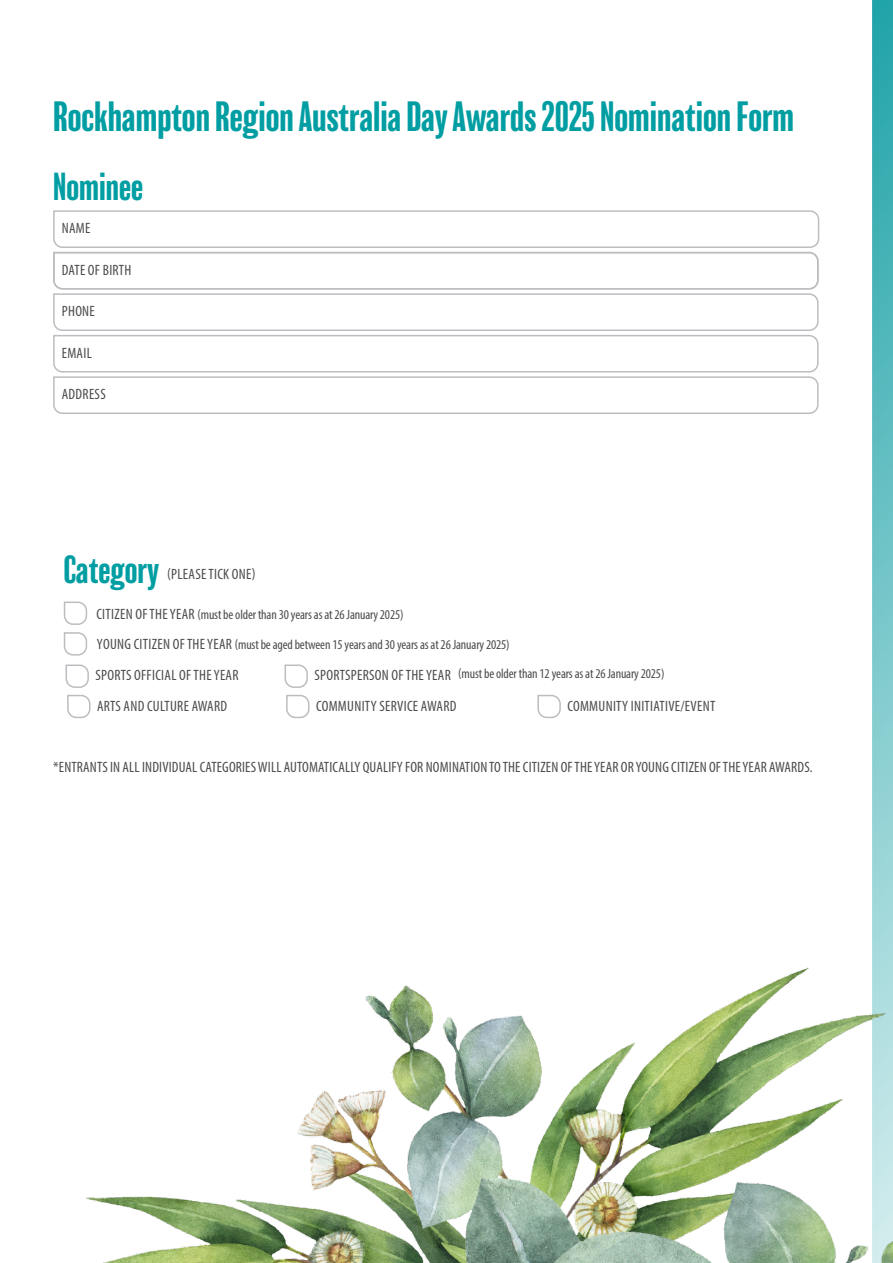
<style>
.page{position:relative;width:893px;height:1263px;background:#fff}
.page>*{position:absolute;margin:0;border:0;box-sizing:border-box;transform-origin:0 0}
.Heading{font:condensed 39px "Balboa";color:#009ea3}
.Form_Heading{font:condensed 36px "Balboa";color:#009ea3}
.Form_Tickboxes{font:condensed 15px "Myriad Pro";letter-spacing:.01em;color:#4b4c4d}
.Form_Heading-2{font:condensed 15px "Myriad Pro";letter-spacing:.02em;color:#4b4c4d}
.Form_Tickboxes-2{font:condensed 13.5px "Myriad Pro";letter-spacing:-.01em;color:#4b4c4d}
.s1{font-size:15px}
</style>
<div class="page">
<svg style="left:872px;top:0;width:21px;height:952px;background:#64bfc2"></svg>
<svg style="left:63px;top:601px;width:25px;height:55px"></svg>
<svg style="left:65px;top:664px;width:26px;height:55px"></svg>
<svg style="left:284px;top:664px;width:26px;height:55px"></svg>
<svg style="left:537px;top:694px;width:24px;height:25px"></svg>
<svg style="left:53px;top:210px;width:767px;height:204px"></svg>
<img style="left:85px;top:952px;width:808px;height:311px">
<p class="Heading" style="left:53px;top:96px;width:742px">Rockhampton Region Australia Day Awards 2025 Nomination Form</p>
<p class="Form_Heading" style="left:53px;top:169px;width:91px">Nominee</p>
<p class="Form_Tickboxes" style="left:62px;top:219px;width:30px">NAME</p>
<p class="Form_Tickboxes" style="left:62px;top:261px;width:71px">DATE OF BIRTH</p>
<p class="Form_Tickboxes" style="left:62px;top:302px;width:35px">PHONE</p>
<p class="Form_Tickboxes" style="left:62px;top:344px;width:32px">EMAIL</p>
<p class="Form_Tickboxes" style="left:62px;top:385px;width:45px">ADDRESS</p>
<p class="Form_Heading" style="left:64px;top:551px;width:97px">Category</p>
<p class="Form_Heading-2" style="left:167px;top:565px;width:90px">(PLEASE TICK ONE)</p>
<p class="Form_Tickboxes-2" style="left:96px;top:606px;width:309px"><span class="s1">CITIZEN OF THE YEAR</span> (must be older than 30 years as at 26 January 2025)</p>
<p class="Form_Tickboxes-2" style="left:97px;top:636px;width:414px"><span class="s1">YOUNG CITIZEN OF THE YEAR</span> (must be aged between 15 years and 30 years as at 26 January 2025)</p>
<p class="Form_Tickboxes" style="left:95px;top:666px;width:145px">SPORTS OFFICIAL OF THE YEAR</p>
<p class="Form_Tickboxes" style="left:314px;top:666px;width:138px">SPORTSPERSON OF THE YEAR</p>
<p class="Form_Tickboxes-2" style="left:458px;top:665px;width:208px">(must beolder than 12 years as at 26 January 2025)</p>
<p class="Form_Tickboxes" style="left:97px;top:697px;width:132px">ARTS AND CULTURE AWARD</p>
<p class="Form_Tickboxes" style="left:316px;top:697px;width:142px">COMMUNITY SERVICE AWARD</p>
<p class="Form_Tickboxes" style="left:567px;top:697px;width:149px">COMMUNITY INITIATIVE/EVENT</p>
<p class="Form_Tickboxes" style="left:53px;top:758px;width:761px">*ENTRANTS IN ALL INDIVIDUAL CATEGORIES WILL AUTOMATICALLY QUALIFY FOR NOMINATION TO THE CITIZEN OF THE YEAR OR YOUNG CITIZEN OF THE YEAR AWARDS.</p>
</div>
